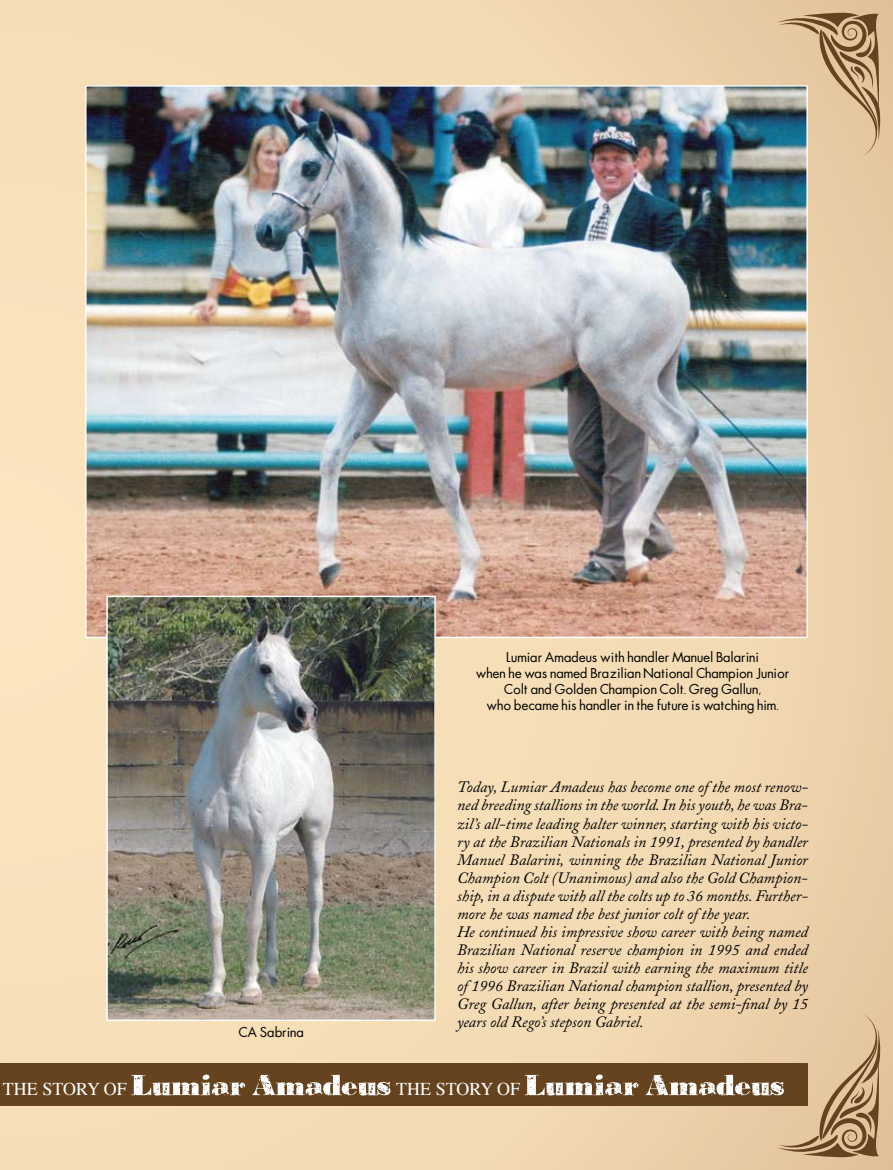
<style>
.page{position:relative;width:893px;height:1170px;background:#fff}
.page>*{position:absolute;margin:0;border:0;box-sizing:border-box;transform-origin:0 0}
.t1{font:18px "Times";color:#fff}
.t2{font:italic 15.75px/18px "Adobe Caslon";color:#000}
.t3{font:13.5px/16.2px "Futura";color:#000;text-align:center}
</style>
<div class="page">
<div style="left:0;top:0;width:893px;height:1169px;background:linear-gradient(to right,#f8e2bd,#ecd1ab)"></div>
<img style="left:88px;top:88px;width:717px;height:547px">
<div style="left:0;top:1063px;width:808px;height:43px;background:#65431f"></div>
<svg style="left:131px;top:1074px;width:260px;height:21px"></svg>
<svg style="left:777px;top:12px;width:105px;height:144px;background:#bda889"></svg>
<svg style="left:525px;top:1013px;width:357px;height:144px"></svg>
<img style="left:109px;top:598px;width:324px;height:419px">
<div style="left:106px;top:595px;width:330px;height:425px;border:2px solid #fff"></div>
<p class="t3" style="left:238px;top:1023px;width:67px">CA Sabrina</p>
<p class="t3" style="left:476px;top:648px;width:315px">Lumiar Amadeus with handler Manuel Balarini<br>when he was named Brazilian National Champion Junior Colt and Golden Champion Colt. Greg Gallun,<br>who became his handler in the future is watching him.</p>
<p class="t2" style="left:457px;top:778px;width:352px">Today, Lumiar Amadeus has become one of the most renow&shy;ned breeding stallions in the world. In his youth, he was Bra&shy;zil’s all-time leading halter winner, starting with his victo&shy;ry at the Brazilian Nationals in 1991, presented by handler Manuel Balarini, winning the Brazilian National Junior Champion Colt (Unanimous) and also the Gold Champion&shy;ship, in a dispute with all the colts up to 36 months. Further&shy;more he was named the best junior colt of the year.<br>He continued his impressive show career with being named Brazilian National reserve champion in 1995 and ended his show career in Brazil with earning the maximum title of 1996 Brazilian National champion stallion, presented by Greg Gallun, after being presented at the semi-final by 15 years old Rego’s stepson Gabriel.</p>
<p class="t1" style="left:3px;top:1072px;width:126px">THE STORY OF</p>
<p class="t1" style="left:396px;top:1072px;width:126px">THE STORY OF</p>
</div>
